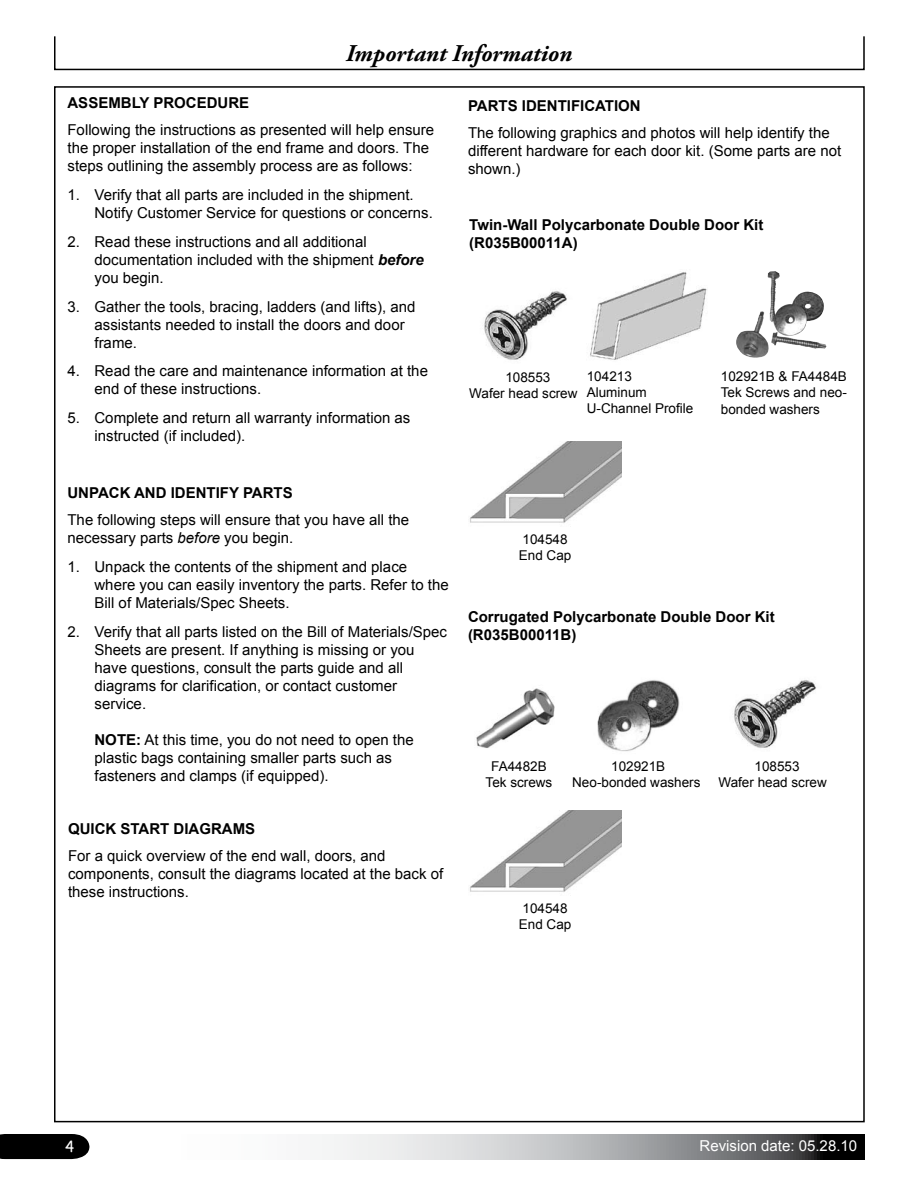
<style>
.page{position:relative;width:918px;height:1188px;background:#fff}
.page>*{position:absolute;margin:0;border:0;box-sizing:border-box;transform-origin:0 0}
.t1{font:italic 700 24px "Adobe Garamond Pro";color:#000}
.t2{font:15px/18px "Arial";color:#000}
.t3{font:700 15px/18px "Arial";color:#000}
.t4{font:15px "Arial";color:#fff}
.t5{font:15px "Comic Sans MS";color:#fff}
.t6{font:13.5px/16.2px "Arial";color:#000}
.s1{font-weight:700;font-style:italic}
.s2{font-style:italic}
.s3{font-weight:700}
</style>
<div class="page">
<div style="left:54px;top:36px;width:811px;height:34px;border:2px solid #000"></div>
<div style="left:0;top:1134px;width:89px;height:25px;background:#000"></div>
<svg style="left:322px;top:1134px;width:542px;height:25px;background:#a1a2a4"></svg>
<img style="left:476px;top:688px;width:79px;height:60px">
<img style="left:597px;top:680px;width:83px;height:72px">
<img style="left:734px;top:680px;width:82px;height:68px">
<img style="left:736px;top:271px;width:90px;height:87px">
<img style="left:590px;top:272px;width:117px;height:88px">
<img style="left:484px;top:291px;width:83px;height:69px">
<img style="left:470px;top:442px;width:152px;height:81px">
<img style="left:470px;top:811px;width:152px;height:81px">
<h1 class="t1" style="left:346px;top:40px;width:228px">Important Information</h1>
<p class="t3" style="left:468px;top:97px;width:174px">PARTS IDENTIFICATION</p>
<p class="t2" style="left:468px;top:124px;width:375px">The following graphics and photos will help identify the different hardware for each door kit. (Some parts are not shown.)</p>
<p class="t3" style="left:68px;top:94px;width:181px">ASSEMBLY PROCEDURE</p>
<p class="t2" style="left:68px;top:121px;width:368px">Following the instructions as presented will help ensure the proper installation of the end frame and doors. The steps outlining the assembly process are as follows:</p>
<p class="t2" style="left:94px;top:186px;width:340px;text-indent:-27px">1. Verify that all parts are included in the shipment.<br>Notify Customer Service for questions or concerns.</p>
<p class="t2" style="left:95px;top:233px;width:331px;text-indent:-27px">2. Read these instructions and all additional documentation included with the shipment <span class="s1">before </span>you begin.</p>
<p class="t2" style="left:94px;top:297px;width:322px;text-indent:-27px">3. Gather the tools, bracing, ladders (and lifts), and assistants needed to install the doors and door frame.</p>
<p class="t2" style="left:94px;top:362px;width:335px;text-indent:-27px">4. Read the care and maintenance information at the end of these instructions.</p>
<p class="t2" style="left:94px;top:409px;width:317px;text-indent:-27px">5. Complete and return all warranty information as instructed (if included).</p>
<p class="t3" style="left:469px;top:216px;width:296px">Twin-Wall Polycarbonate Double Door Kit (R035B00011A)</p>
<p class="t6" style="left:587px;top:368px;width:108px">104213<br>Aluminum<br>U-Channel Profile</p>
<p class="t6" style="left:721px;top:368px;width:128px;text-align:justify">102921B &amp; FA4484B Tek Screws and neo&shy;bonded washers</p>
<p class="t6" style="left:469px;top:369px;width:110px;text-indent:36px">108553<br>Wafer head screw</p>
<p class="t3" style="left:68px;top:484px;width:227px">UNPACK AND IDENTIFY PARTS</p>
<p class="t2" style="left:68px;top:511px;width:343px">The following steps will ensure that you have all the necessary parts <span class="s2">before</span> you begin.</p>
<p class="t2" style="left:94px;top:558px;width:356px;text-indent:-27px">1. Unpack the contents of the shipment and place where you can easily inventory the parts. Refer to the<br>Bill of Materials/Spec Sheets.</p>
<p class="t2" style="left:94px;top:622px;width:354px;text-indent:-27px">2. Verify that all parts listed on the Bill of Materials/Spec Sheets are present. If anything is missing or you have questions, consult the parts guide and all diagrams for clarification, or contact customer service.</p>
<p class="t2" style="left:94px;top:730px;width:321px"><span class="s3">NOTE:</span> At this time, you do not need to open the plastic bags containing smaller parts such as fasteners and clamps (if equipped).</p>
<p class="t3" style="left:68px;top:821px;width:189px">QUICK START DIAGRAMS</p>
<p class="t2" style="left:68px;top:847px;width:377px">For a quick overview of the end wall, doors, and components, consult the diagrams located at the back of these instructions.</p>
<p class="t6" style="left:519px;top:531px;width:54px">104548<br>End Cap</p>
<p class="t3" style="left:468px;top:608px;width:308px">Corrugated Polycarbonate Double Door Kit (R035B00011B)</p>
<p class="t6" style="left:486px;top:758px;width:68px;text-align:center">FA4482B<br>Tek screws</p>
<p class="t6" style="left:572px;top:758px;width:130px;text-align:center">102921B<br>Neo-bonded washers</p>
<p class="t6" style="left:718px;top:758px;width:110px;text-indent:36px">108553<br>Wafer head screw</p>
<p class="t6" style="left:519px;top:900px;width:54px">104548<br>End Cap</p>
<p class="t5" style="left:65px;top:1135px;width:11px">4</p>
<p class="t4" style="left:700px;top:1136px;width:159px">Revision date: 05.28.10</p>
</div>
